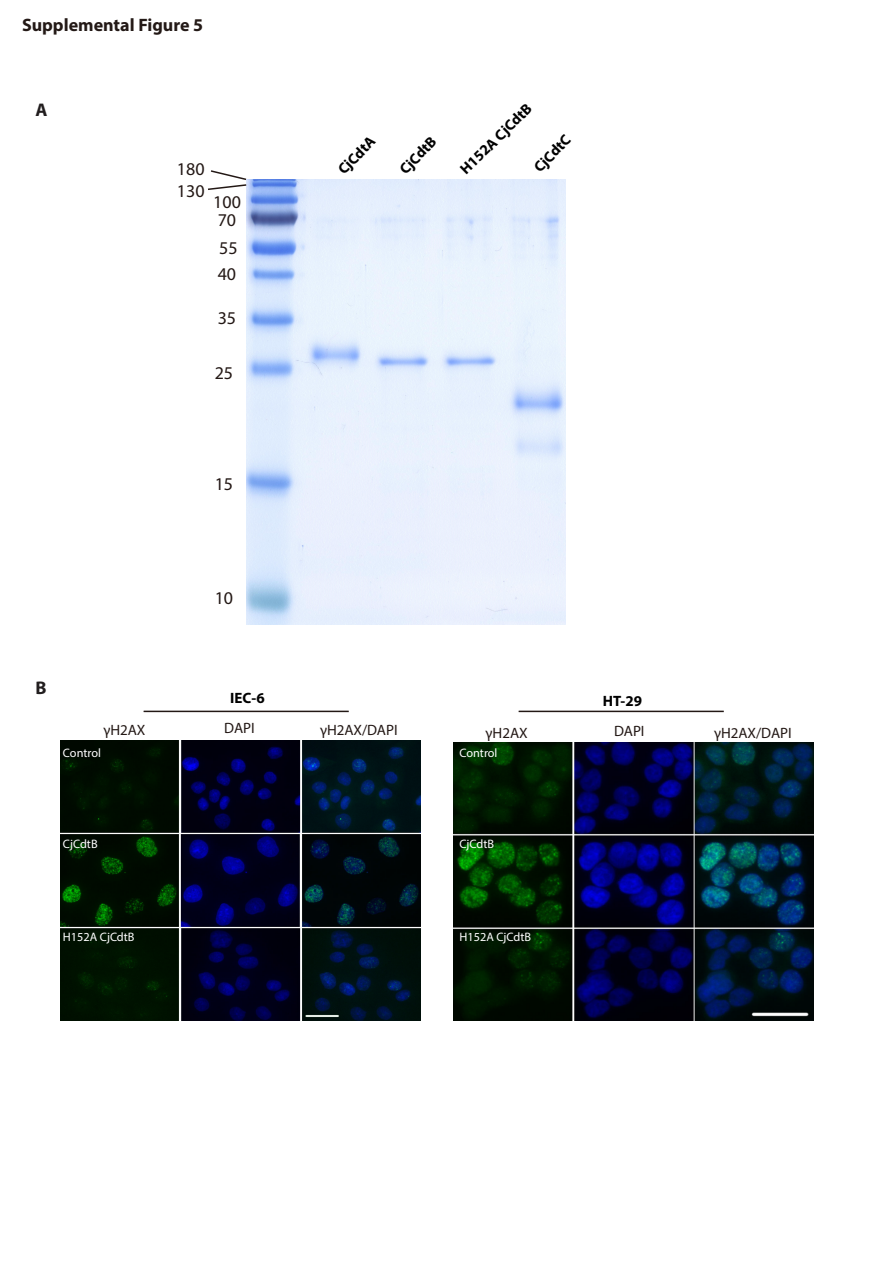
<style>
.page{position:relative;width:893px;height:1263px;background:#fff}
.page>*{position:absolute;margin:0;border:0;box-sizing:border-box;transform-origin:0 0}
.t1{font:700 18.3px "Myriad Pro";color:#221e1f}
.t2{font:18px "Myriad Pro";color:#231815}
.t3{font:700 18px "Myriad Pro";color:#231916}
.t4{font:700 15px "Myriad Pro";color:#000}
.t5{font:15px "Myriad Pro";color:#231815}
.t6{font:12.3px "Myriad Pro";color:#fff}
.t7{font:italic 12.3px "Myriad Pro";color:#fff}
.s1{font-style:normal}
</style>
<div class="page">
<hr style="left:144px;top:711px;width:205px;height:1px;background:#231815">
<hr style="left:519px;top:711px;width:205px;height:1px;background:#231815">
<img style="left:453px;top:743px;width:361px;height:278px">
<img style="left:246px;top:179px;width:320px;height:446px">
<svg style="left:208px;top:170px;width:40px;height:21px"></svg>
<img style="left:60px;top:740px;width:361px;height:280px">
<h2 class="t3" style="left:22px;top:13px;width:183px">Supplemental Figure 5</h2>
<h1 class="t1" style="left:35px;top:98px;width:14px">A</h1>
<h2 class="t2" style="left:177px;top:158px;width:29px">180</h2>
<h2 class="t2" style="left:177px;top:180px;width:29px">130</h2>
<h2 class="t2" style="left:213px;top:191px;width:29px">100</h2>
<h2 class="t2" style="left:218px;top:209px;width:20px">70</h2>
<h2 class="t2" style="left:219px;top:237px;width:20px">55</h2>
<h2 class="t2" style="left:218px;top:263px;width:20px">40</h2>
<h2 class="t2" style="left:218px;top:307px;width:20px">35</h2>
<h2 class="t2" style="left:215px;top:362px;width:20px">25</h2>
<h2 class="t2" style="left:215px;top:473px;width:20px">15</h2>
<p class="t4" style="left:333px;top:165px;width:48px;rotate:-45deg">CjCdtA</p>
<p class="t4" style="left:395px;top:165px;width:47px;rotate:-46deg">CjCdtB</p>
<p class="t4" style="left:456px;top:164px;width:95px;rotate:-44deg">H152A CjCdtB</p>
<p class="t4" style="left:530px;top:163px;width:47px;rotate:-46deg">CjCdtC</p>
<h2 class="t2" style="left:215px;top:587px;width:20px">10</h2>
<h1 class="t1" style="left:35px;top:676px;width:13px">B</h1>
<p class="t4" style="left:230px;top:688px;width:36px">IEC-6</p>
<p class="t5" style="left:104px;top:720px;width:43px">γH2AX</p>
<p class="t5" style="left:224px;top:719px;width:32px">DAPI</p>
<p class="t5" style="left:320px;top:720px;width:79px">γH2AX/DAPI</p>
<p class="t6" style="left:63px;top:745px;width:40px">Control</p>
<p class="t6" style="left:75px;top:745px;width:40px">Control</p>
<p class="t6" style="left:63px;top:836px;width:36px">CjCdtB</p>
<p class="t6" style="left:75px;top:836px;width:26px">CdtB</p>
<p class="t6" style="left:63px;top:929px;width:73px">H152A CjCdtB</p>
<p class="t7" style="left:75px;top:931px;width:46px"><span class="s1">mut</span>CdtB</p>
<p class="t4" style="left:603px;top:691px;width:41px">HT-29</p>
<p class="t5" style="left:486px;top:723px;width:43px">γH2AX</p>
<p class="t5" style="left:614px;top:722px;width:32px">DAPI</p>
<p class="t5" style="left:714px;top:723px;width:79px">γH2AX/DAPI</p>
<p class="t6" style="left:459px;top:745px;width:40px">Control</p>
<p class="t6" style="left:459px;top:836px;width:36px">CjCdtB</p>
<p class="t6" style="left:459px;top:929px;width:73px">H152A CjCdtB</p>
</div>
